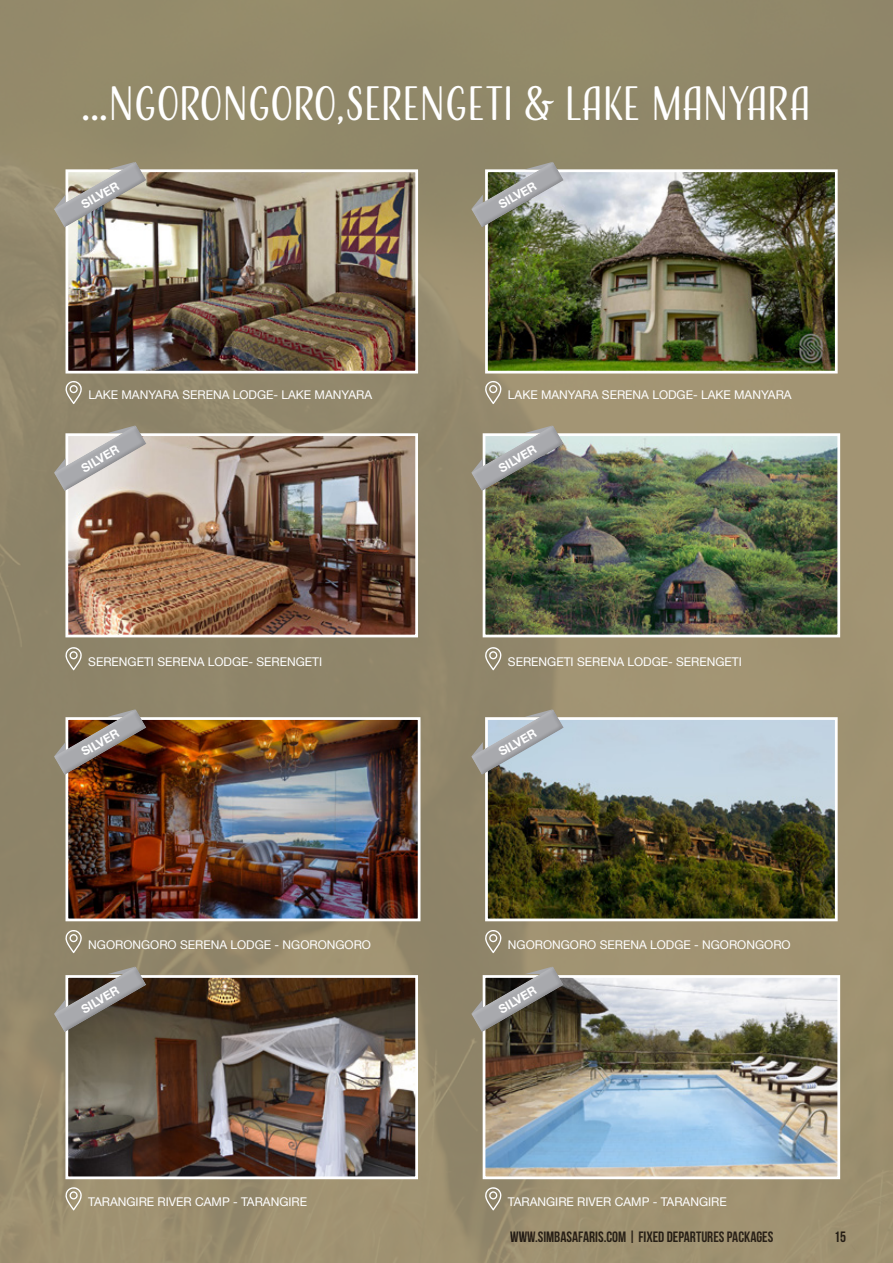
<style>
.page{position:relative;width:893px;height:1263px;background:#fff}
.page>*{position:absolute;margin:0;border:0;box-sizing:border-box;transform-origin:0 0}
.t1{font:45px "Adorn S Condensed Sans";letter-spacing:-.02em;color:#fff}
.t2{font:15px "Bebas Neue";color:#231f20}
.t3{font:12px "Helvetica Neue";color:#fff}
.t4{font:700 12px "Helvetica Neue";color:#fff}
</style>
<div class="page">
<div style="left:0;top:0;width:893px;height:1263px;background:linear-gradient(to right,#92876a,#9c906f)"></div>
<img style="left:64px;top:974px;width:355px;height:206px">
<img style="left:481px;top:974px;width:360px;height:206px">
<svg style="left:65px;top:1187px;width:17px;height:23px"></svg>
<svg style="left:485px;top:1187px;width:17px;height:23px"></svg>
<svg style="left:468px;top:964px;width:97px;height:70px;background:#757064"></svg>
<svg style="left:51px;top:964px;width:96px;height:70px;background:#7b7468"></svg>
<img style="left:484px;top:716px;width:355px;height:207px">
<img style="left:64px;top:716px;width:358px;height:207px">
<svg style="left:65px;top:930px;width:17px;height:23px"></svg>
<svg style="left:485px;top:930px;width:17px;height:23px"></svg>
<svg style="left:468px;top:707px;width:97px;height:70px;background:#a9aeae"></svg>
<svg style="left:51px;top:707px;width:96px;height:70px;background:#7d6757"></svg>
<img style="left:64px;top:168px;width:355px;height:207px">
<img style="left:484px;top:168px;width:355px;height:207px">
<svg style="left:65px;top:381px;width:17px;height:23px"></svg>
<svg style="left:485px;top:381px;width:17px;height:23px"></svg>
<svg style="left:468px;top:160px;width:97px;height:69px;background:#949686"></svg>
<img style="left:51px;top:160px;width:96px;height:69px">
<img style="left:64px;top:432px;width:355px;height:207px">
<img style="left:481px;top:432px;width:360px;height:207px">
<svg style="left:65px;top:647px;width:17px;height:23px"></svg>
<svg style="left:485px;top:647px;width:17px;height:23px"></svg>
<img style="left:468px;top:423px;width:97px;height:70px">
<svg style="left:51px;top:423px;width:96px;height:70px;background:#bdb8b0"></svg>
<h1 class="t1" style="left:82px;top:75px;width:731px">...NGORONGORO,SERENGETI &amp; LAKE MANYARA</h1>
<p class="t4" style="left:78px;top:197px;width:43px;rotate:-30deg">SILVER</p>
<p class="t4" style="left:495px;top:197px;width:43px;rotate:-30deg">SILVER</p>
<p class="t3" style="left:88px;top:386px;width:285px">LAKE MANYARA SERENA LODGE- LAKE MANYARA</p>
<p class="t3" style="left:508px;top:386px;width:285px">LAKE MANYARA SERENA LODGE- LAKE MANYARA</p>
<p class="t4" style="left:78px;top:461px;width:43px;rotate:-30deg">SILVER</p>
<p class="t4" style="left:495px;top:461px;width:43px;rotate:-30deg">SILVER</p>
<p class="t3" style="left:88px;top:653px;width:235px">SERENGETI SERENA LODGE- SERENGETI</p>
<p class="t3" style="left:508px;top:653px;width:235px">SERENGETI SERENA LODGE- SERENGETI</p>
<p class="t4" style="left:78px;top:744px;width:43px;rotate:-30deg">SILVER</p>
<p class="t4" style="left:495px;top:744px;width:43px;rotate:-30deg">SILVER</p>
<p class="t3" style="left:88px;top:935px;width:284px">NGORONGORO SERENA LODGE - NGORONGORO</p>
<p class="t3" style="left:508px;top:935px;width:284px">NGORONGORO SERENA LODGE - NGORONGORO</p>
<p class="t4" style="left:78px;top:1002px;width:43px;rotate:-30deg">SILVER</p>
<p class="t4" style="left:495px;top:1002px;width:43px;rotate:-30deg">SILVER</p>
<p class="t3" style="left:88px;top:1193px;width:220px">TARANGIRE RIVER CAMP - TARANGIRE</p>
<p class="t3" style="left:508px;top:1193px;width:220px">TARANGIRE RIVER CAMP - TARANGIRE</p>
<p class="t2" style="left:510px;top:1228px;width:265px">WWW.SIMBASAFARIS.COM | FIXED DEPARTURES PACKAGES</p>
<p class="t2" style="left:834px;top:1228px;width:13px">15</p>
</div>
